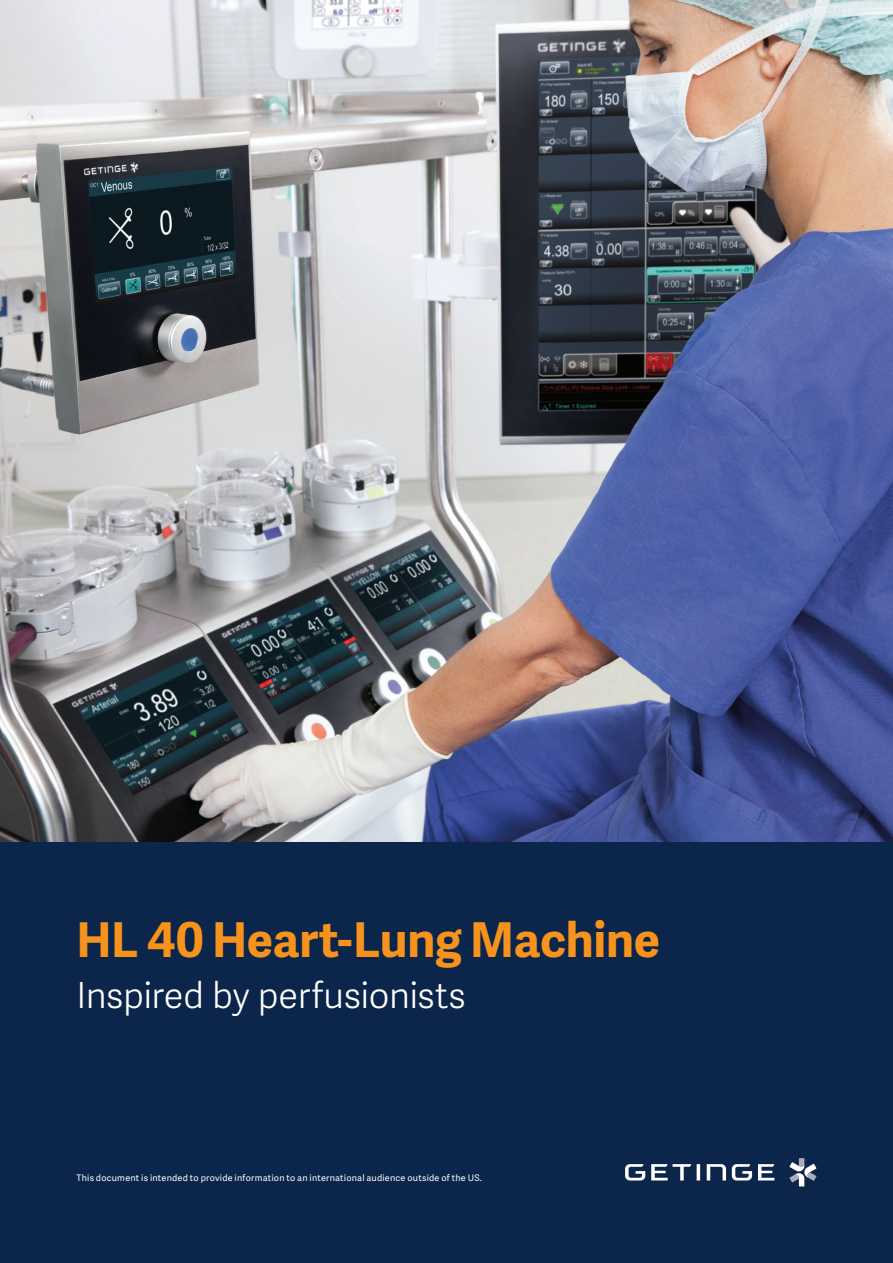
<style>
.page{position:relative;width:893px;height:1263px;background:#fff}
.page>*{position:absolute;margin:0;border:0;box-sizing:border-box;transform-origin:0 0}
.t1{font:700 48px "Adelle Sans";letter-spacing:-.005em;color:#f7931d}
.t2{font:300 36px "Adelle Sans";letter-spacing:-.01em;color:#fff}
.t3{font:9px "Adelle Sans";letter-spacing:.025em;color:#fff}
</style>
<div class="page">
<div style="left:0;top:842px;width:893px;height:421px;background:#0c254b"></div>
<img style="left:0;top:0;width:893px;height:842px">
<svg style="left:789px;top:1158px;width:27px;height:28px"></svg>
<svg style="left:758px;top:1164px;width:16px;height:16px"></svg>
<svg style="left:651px;top:1164px;width:40px;height:16px"></svg>
<svg style="left:697px;top:1164px;width:3px;height:16px"></svg>
<svg style="left:625px;top:1164px;width:20px;height:16px"></svg>
<svg style="left:732px;top:1164px;width:20px;height:16px"></svg>
<svg style="left:707px;top:1164px;width:19px;height:16px"></svg>
<h1 class="t1" style="left:77px;top:904px;width:585px">HL 40 Heart-Lung Machine</h1>
<h2 class="t2" style="left:77px;top:969px;width:391px">Inspired by perfusionists</h2>
<p class="t3" style="left:77px;top:1171px;width:407px">This document is intended to provide information to an international audience outside of the US.</p>
</div>
